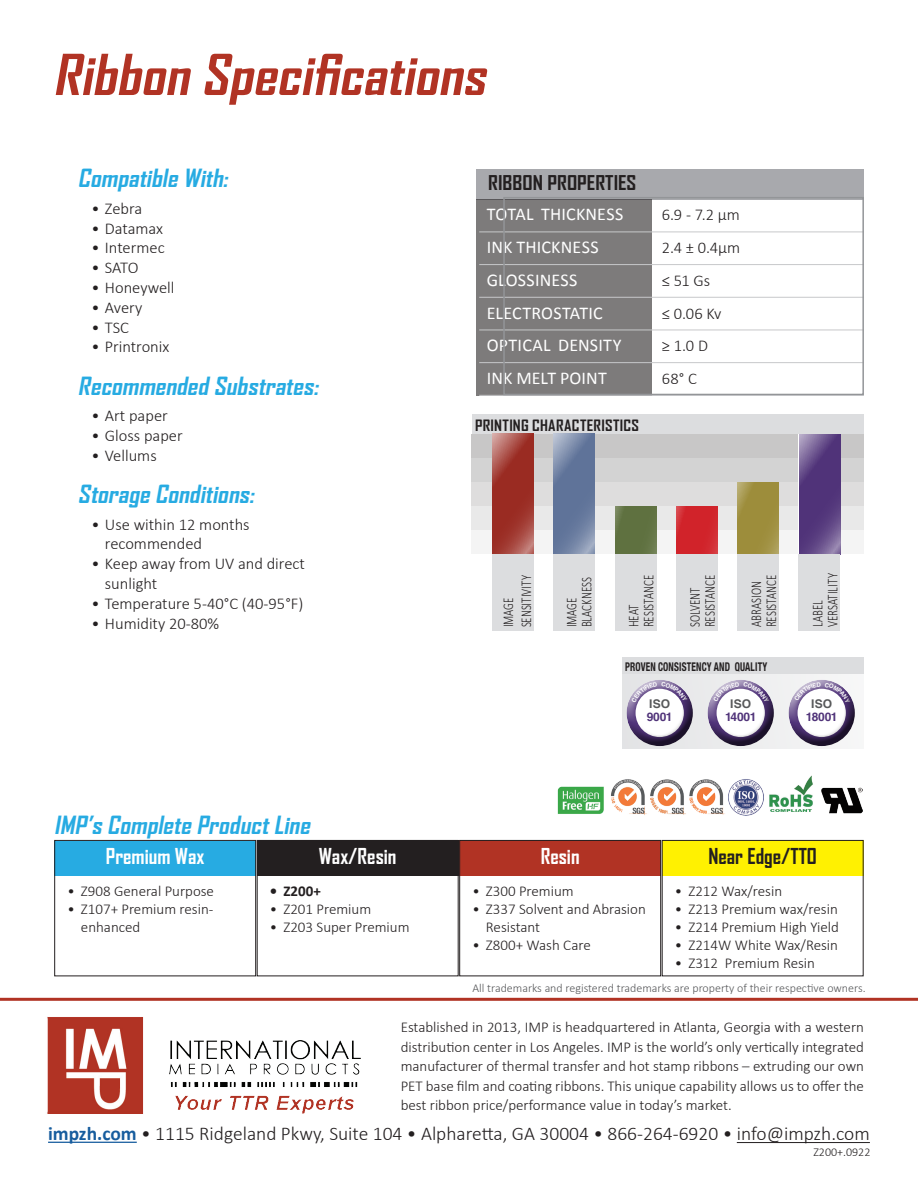
<style>
.page{position:relative;width:918px;height:1188px;background:#fff}
.page>*{position:absolute;margin:0;border:0;box-sizing:border-box;transform-origin:0 0}
.t1{font:italic 700 54px "Agency FB";color:#b13324;scale:1.1 1}
.t2{font:italic 700 24px "Agency FB";color:#27abe2;scale:1.1 1}
.t3{font:700 21px "Agency FB";color:#fff}
.t4{font:700 21px "Agency FB";color:#231f20}
.t5{font:300 19.5px "Calibri";color:#231f20}
.t6{font:700 19.5px "Agency FB";color:#231f20;scale:1.1 1}
.t7{font:18px "Calibri";letter-spacing:.01em;color:#fff}
.t8{font:300 16.5px/19.8px "Calibri";color:#231f20}
.t9{font:300 15px/19.5px "Calibri";color:#231f20}
.t10{font:300 15px/15px "Calibri";color:#231f20;scale:.72 1}
.t11{font:700 15px "Agency FB";letter-spacing:.02em;color:#231f20;scale:1.1 1}
.t12{font:700 15px "Calibri";color:#231f20}
.t13{font:300 12px "Calibri";color:#57585a}
.t14{font:700 condensed 12px "Helvetica Neue";letter-spacing:.015em;color:#231f20;scale:.78 1}
.t15{font:700 12px "Helvetica";letter-spacing:-.025em;color:#503379}
.t16{font:300 12px "Calibri";color:#231f20}
.t17{font:700 12px "Helvetica";letter-spacing:.02em;color:#57585a}
.s1{font-weight:700;color:#175d9e}
</style>
<div class="page">
<hr style="left:0;top:998px;width:918px;height:3px;background:#b13324">
<img style="left:47px;top:1017px;width:314px;height:97px">
<hr style="left:48px;top:1142px;width:89px;height:1px;background:#175d9e">
<hr style="left:737px;top:1142px;width:133px;height:1px;background:#231f20">
<div style="left:471px;top:434px;width:393px;height:24px;background:#c8c7c7"></div>
<div style="left:471px;top:458px;width:393px;height:24px;background:#d3d3d3"></div>
<div style="left:471px;top:482px;width:393px;height:24px;background:#dedddd"></div>
<div style="left:471px;top:506px;width:393px;height:24px;background:#e9e9e9"></div>
<div style="left:471px;top:530px;width:393px;height:24px;background:#f4f4f4"></div>
<div style="left:472px;top:415px;width:392px;height:19px;background:#dcdddf"></div>
<div style="left:622px;top:657px;width:242px;height:17px;background:#dcdddf"></div>
<div style="left:780px;top:670px;width:79px;height:65px;background:#fff;opacity:.75"></div>
<div style="left:785px;top:690px;width:79px;height:65px;background:#231f20;opacity:.75"></div>
<div style="left:699px;top:670px;width:79px;height:65px;background:#fff;opacity:.75"></div>
<div style="left:704px;top:690px;width:79px;height:65px;background:#231f20;opacity:.75"></div>
<div style="left:618px;top:670px;width:79px;height:65px;background:#fff;opacity:.75"></div>
<div style="left:623px;top:690px;width:79px;height:65px;background:#231f20;opacity:.75"></div>
<img style="left:557px;top:776px;width:305px;height:40px">
<div style="left:477px;top:169px;width:387px;height:30px;background:#a8a9ad"></div>
<div style="left:477px;top:199px;width:175px;height:196px;background:#7d7b7b"></div>
<hr style="left:479px;top:232px;width:385px;height:1px;background:#c7c8ca">
<hr style="left:479px;top:264px;width:385px;height:1px;background:#c7c8ca">
<hr style="left:479px;top:297px;width:385px;height:1px;background:#c7c8ca">
<hr style="left:479px;top:330px;width:385px;height:1px;background:#c7c8ca">
<hr style="left:479px;top:362px;width:385px;height:1px;background:#c7c8ca">
<hr style="left:479px;top:395px;width:385px;height:1px;background:#c7c8ca">
<div style="left:503px;top:197px;width:361px;height:198px;border:2px solid #939598"></div>
<svg style="left:492px;top:434px;width:42px;height:120px;background:#a23d34"></svg>
<svg style="left:553px;top:434px;width:41px;height:120px;background:#6c7ea1"></svg>
<div style="left:615px;top:507px;width:42px;height:47px;background:#5f7140"></div>
<div style="left:676px;top:506px;width:42px;height:48px;background:#d1232a"></div>
<div style="left:737px;top:482px;width:42px;height:72px;background:#9d8d3b"></div>
<svg style="left:799px;top:434px;width:41px;height:120px;background:#5e4484"></svg>
<div style="left:492px;top:554px;width:42px;height:76px;background:#dcdddf"></div>
<div style="left:553px;top:554px;width:41px;height:76px;background:#dcdddf"></div>
<div style="left:615px;top:554px;width:42px;height:76px;background:#dcdddf"></div>
<div style="left:676px;top:554px;width:42px;height:76px;background:#dcdddf"></div>
<div style="left:737px;top:554px;width:42px;height:76px;background:#dcdddf"></div>
<div style="left:799px;top:554px;width:41px;height:76px;background:#dcdddf"></div>
<div style="left:54px;top:841px;width:202px;height:34px;background:#27abe2"></div>
<div style="left:257px;top:840px;width:202px;height:35px;background:#231f20"></div>
<div style="left:459px;top:840px;width:202px;height:35px;background:#b13324"></div>
<div style="left:662px;top:840px;width:202px;height:35px;background:#fff101"></div>
<div style="left:54px;top:840px;width:202px;height:136px;border:1px solid #231f20"></div>
<div style="left:257px;top:840px;width:202px;height:136px;border:1px solid #231f20"></div>
<div style="left:459px;top:840px;width:202px;height:136px;border:1px solid #231f20"></div>
<div style="left:662px;top:840px;width:202px;height:136px;border:1px solid #231f20"></div>
<svg style="left:794px;top:682px;width:56px;height:21px"></svg>
<svg style="left:713px;top:682px;width:56px;height:21px"></svg>
<svg style="left:632px;top:682px;width:56px;height:20px"></svg>
<h1 class="t1" style="left:53px;top:41px;width:405px">Ribbon Specifications</h1>
<h2 class="t2" style="left:78px;top:163px;width:142px">Compatible With:</h2>
<p class="t8" style="left:91px;top:198px;width:52px">• Zebra</p>
<p class="t8" style="left:91px;top:218px;width:73px">• Datamax</p>
<p class="t8" style="left:91px;top:238px;width:75px">• Intermec</p>
<p class="t8" style="left:91px;top:258px;width:49px">• SATO</p>
<p class="t8" style="left:91px;top:277px;width:85px">• Honeywell</p>
<p class="t8" style="left:91px;top:297px;width:52px">• Avery</p>
<p class="t8" style="left:91px;top:317px;width:39px">• TSC</p>
<p class="t8" style="left:91px;top:337px;width:79px">• Printronix</p>
<h2 class="t2" style="left:78px;top:371px;width:225px">Recommended Substrates:</h2>
<p class="t8" style="left:91px;top:406px;width:78px">• Art paper</p>
<p class="t8" style="left:91px;top:426px;width:93px">• Gloss paper</p>
<p class="t8" style="left:91px;top:445px;width:67px">• Vellums</p>
<h2 class="t2" style="left:78px;top:479px;width:166px">Storage Conditions:</h2>
<p class="t8" style="left:105px;top:514px;width:146px;text-indent:-13px">• Use within 12 months recommended</p>
<p class="t8" style="left:105px;top:554px;width:202px;text-indent:-13px">• Keep away from UV and direct sunlight</p>
<p class="t8" style="left:91px;top:593px;width:213px">• Temperature 5-40°C (40-95°F)</p>
<p class="t8" style="left:91px;top:613px;width:129px">• Humidity 20-80%</p>
<h3 class="t6" style="left:488px;top:171px;width:136px">RIBBON PROPERTIES</h3>
<p class="t7" style="left:487px;top:202px;width:138px">TOTAL THICKNESS</p>
<p class="t8" style="left:662px;top:205px;width:80px">6.9 - 7.2 μm</p>
<p class="t7" style="left:487px;top:235px;width:113px">INK THICKNESS</p>
<p class="t8" style="left:662px;top:238px;width:80px">2.4 ± 0.4μm</p>
<p class="t7" style="left:487px;top:267px;width:92px">GLOSSINESS</p>
<p class="t8" style="left:662px;top:270px;width:50px">≤ 51 Gs</p>
<p class="t7" style="left:487px;top:300px;width:118px">ELECTROSTATIC</p>
<p class="t8" style="left:662px;top:303px;width:61px">≤ 0.06 Kv</p>
<p class="t7" style="left:487px;top:333px;width:136px">OPTICAL DENSITY</p>
<p class="t8" style="left:662px;top:336px;width:48px">≥ 1.0 D</p>
<p class="t7" style="left:487px;top:365px;width:122px">INK MELT POINT</p>
<p class="t8" style="left:662px;top:368px;width:37px">68° C</p>
<p class="t11" style="left:475px;top:416px;width:150px">PRINTING CHARACTERISTICS</p>
<p class="t10" style="left:499px;top:627px;width:74px;line-height:18px;rotate:-90deg">IMAGE<br>SENSITIVITY</p>
<p class="t10" style="left:564px;top:627px;width:72px;rotate:-90deg">IMAGE<br>BLACKNESS</p>
<p class="t10" style="left:626px;top:627px;width:75px;rotate:-90deg">HEAT<br>RESISTANCE</p>
<p class="t10" style="left:687px;top:627px;width:75px;rotate:-90deg">SOLVENT<br>RESISTANCE</p>
<p class="t10" style="left:749px;top:627px;width:75px;rotate:-90deg">ABRASION<br>RESISTANCE</p>
<p class="t10" style="left:810px;top:627px;width:77px;rotate:-90deg">LABEL<br>VERSATILITY</p>
<p class="t14" style="left:625px;top:657px;width:184px">PROVEN CONSISTENCY AND QUALITY</p>
<p class="t17" style="left:649px;top:697px;width:23px">ISO</p>
<p class="t15" style="left:647px;top:709px;width:27px">9001</p>
<p class="t17" style="left:730px;top:697px;width:23px">ISO</p>
<p class="t15" style="left:725px;top:709px;width:33px">14001</p>
<p class="t17" style="left:811px;top:697px;width:23px">ISO</p>
<p class="t15" style="left:806px;top:709px;width:33px">18001</p>
<h2 class="t2" style="left:54px;top:810px;width:239px">IMP’s Complete ProductLine</h2>
<h3 class="t3" style="left:106px;top:843px;width:100px">Premium Wax</h3>
<h3 class="t3" style="left:319px;top:843px;width:79px">Wax/Resin</h3>
<h3 class="t3" style="left:541px;top:843px;width:40px">Resin</h3>
<h3 class="t4" style="left:708px;top:843px;width:110px">Near Edge/TTO</h3>
<p class="t9" style="left:67px;top:881px;width:148px">• Z908 General Purpose</p>
<p class="t9" style="left:81px;top:900px;width:134px;line-height:18px;text-indent:-14px">• Z107+ Premium resin&shy;enhanced</p>
<p class="t9" style="left:675px;top:881px;width:109px">• Z212 Wax/resin</p>
<p class="t9" style="left:675px;top:899px;width:164px">• Z213 Premium wax/resin</p>
<p class="t9" style="left:675px;top:917px;width:166px">• Z214 Premium High Yield</p>
<p class="t9" style="left:675px;top:935px;width:165px">• Z214W White Wax/Resin</p>
<p class="t9" style="left:675px;top:953px;width:142px">• Z312 Premium Resin</p>
<p class="t9" style="left:472px;top:881px;width:103px">• Z300 Premium</p>
<p class="t9" style="left:486px;top:900px;width:161px;line-height:18px;text-indent:-14px">• Z337 Solvent and Abrasion<br>Resistant</p>
<p class="t9" style="left:472px;top:935px;width:120px">• Z800+ Wash Care</p>
<p class="t12" style="left:270px;top:881px;width:52px">• Z200+</p>
<p class="t9" style="left:270px;top:899px;width:103px">• Z201 Premium</p>
<p class="t9" style="left:270px;top:917px;width:141px">• Z203 Super Premium</p>
<p class="t13" style="left:472px;top:981px;width:395px">All trademarks and registered trademarks are property of their respective owners.</p>
<p class="t9" style="left:401px;top:1017px;width:465px;text-align:justify">Established in 2013, IMP is headquartered in Atlanta, Georgia with a western distribution center in Los Angeles. IMP is the world’s only vertically integrated manufacturer of thermal transfer and hot stamp ribbons – extruding our own PET base film and coating ribbons. This unique capability allows us to offer the best ribbon price/performance value in today’s market.</p>
<h3 class="t5" style="left:48px;top:1122px;width:823px"><span class="s1">impzh.com</span> • 1115 Ridgeland Pkwy, Suite 104 • Alpharetta, GA 30004 • 866-264-6920 • info@impzh.com</h3>
<p class="t16" style="left:813px;top:1144px;width:59px">Z200+.0922</p>
</div>
